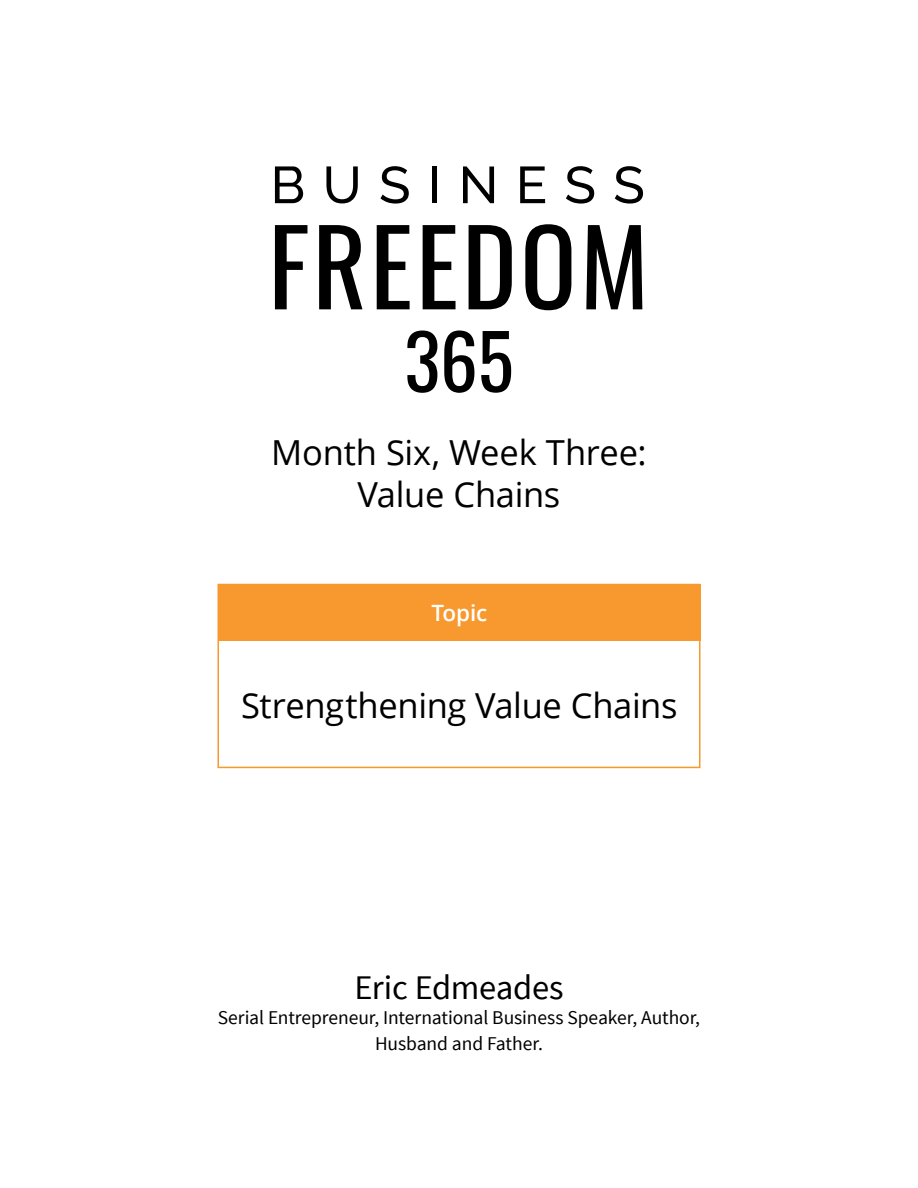
<style>
.page{position:relative;width:918px;height:1188px;background:#fff}
.page>*{position:absolute;margin:0;border:0;box-sizing:border-box;transform-origin:0 0}
.t1{font:75.45px "Oswald";color:#000}
.t2{font:34.5px/42px "Open Sans";letter-spacing:-.01em;color:#000;text-align:center}
.t3{font:34.5px "Source Sans Pro";letter-spacing:-.01em;color:#000}
.t4{font:600 22.5px "Open Sans";letter-spacing:-.005em;color:#fff}
.t5{font:19.5px/25.5px "Source Sans Pro";letter-spacing:-.005em;color:#000;text-align:center}
</style>
<div class="page">
<svg style="left:275px;top:166px;width:28px;height:37px"></svg>
<svg style="left:326px;top:166px;width:32px;height:37px"></svg>
<svg style="left:380px;top:166px;width:29px;height:38px"></svg>
<div style="left:432px;top:166px;width:5px;height:37px;background:#000"></div>
<svg style="left:463px;top:166px;width:31px;height:37px"></svg>
<svg style="left:520px;top:166px;width:25px;height:37px"></svg>
<svg style="left:566px;top:166px;width:28px;height:38px"></svg>
<svg style="left:615px;top:166px;width:28px;height:38px"></svg>
<svg style="left:275px;top:225px;width:32px;height:84px"></svg>
<svg style="left:319px;top:225px;width:43px;height:84px"></svg>
<svg style="left:377px;top:225px;width:33px;height:84px"></svg>
<svg style="left:423px;top:225px;width:33px;height:84px"></svg>
<svg style="left:469px;top:225px;width:43px;height:84px"></svg>
<svg style="left:525px;top:224px;width:46px;height:86px"></svg>
<svg style="left:586px;top:225px;width:56px;height:84px"></svg>
<div style="left:218px;top:584px;width:482px;height:184px;border:2px solid #f8992f"></div>
<div style="left:218px;top:584px;width:482px;height:56px;background:#f8992f"></div>
<h1 class="t1" style="left:404px;top:309px;width:111px">365</h1>
<h2 class="t2" style="left:271px;top:430px;width:377px">Month Six, Week Three:<br>Value Chains</h2>
<p class="t4" style="left:431px;top:597px;width:57px">Topic</p>
<h2 class="t2" style="left:241px;top:683px;width:438px">Strengthening Value Chains</h2>
<h2 class="t3" style="left:354px;top:966px;width:211px">Eric Edmeades</h2>
<p class="t5" style="left:218px;top:1005px;width:484px">Serial Entrepreneur, International Business Speaker, Author,<br>Husband and Father.</p>
</div>
